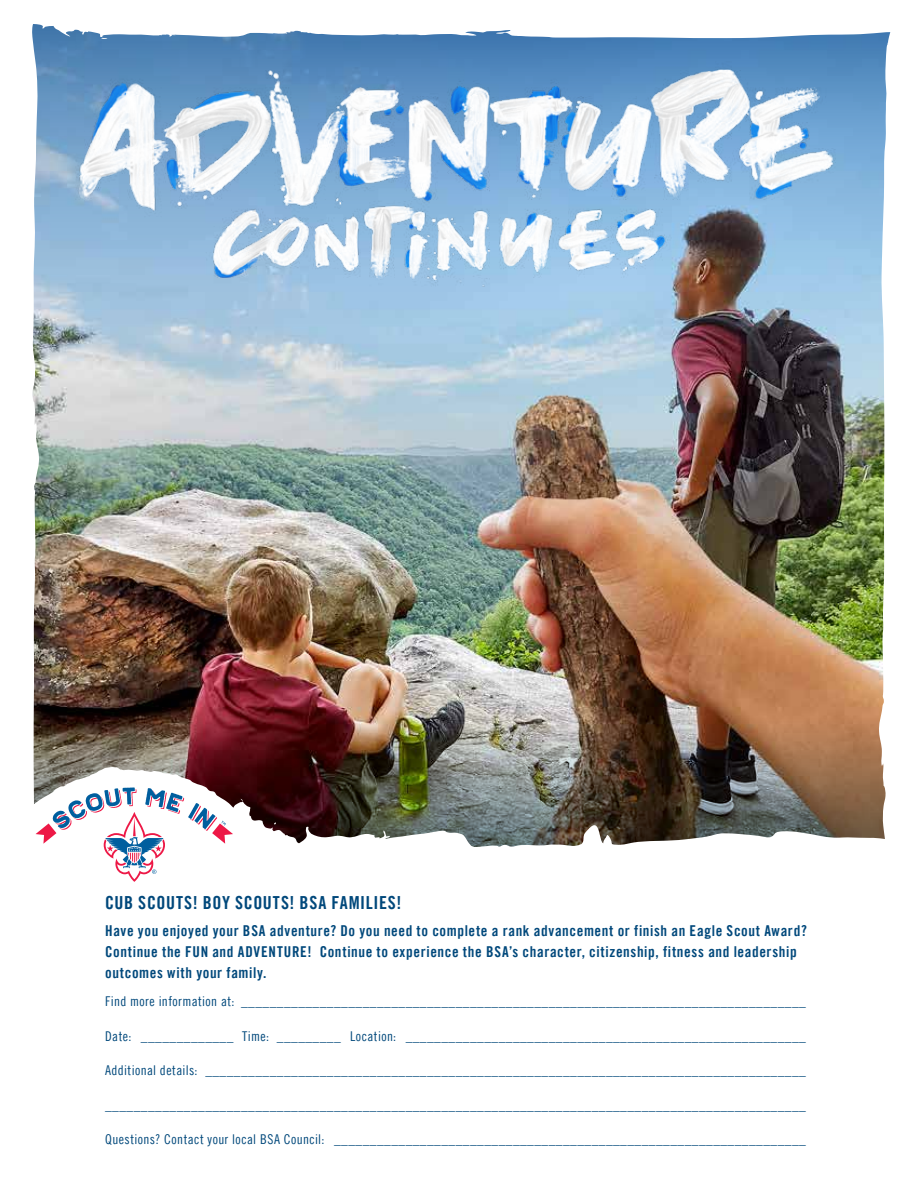
<style>
.page{position:relative;width:918px;height:1188px;background:#fff}
.page>*{position:absolute;margin:0;border:0;box-sizing:border-box;transform-origin:0 0}
.t1{font:18px "Trade Gothic LT Pro Bd Cn 20";letter-spacing:.035em;color:#00487b}
.t2{font:15px/21px "Trade Gothic LT Pro Bd Cn 20";letter-spacing:.04em;color:#00487b}
.t3{font:13.5px "Trade Gothic LT Pro Cn 18";letter-spacing:.03em;color:#00487b}
</style>
<div class="page">
<img style="left:39px;top:348px;width:840px;height:300px">
<svg style="left:39px;top:39px;width:840px;height:309px;background:#8eaecb"></svg>
<img style="left:39px;top:648px;width:840px;height:171px">
<svg style="left:327px;top:819px;width:552px;height:28px"></svg>
<img style="left:59px;top:44px;width:780px;height:260px">
<img style="left:879px;top:39px;width:10px;height:800px">
<img style="left:32px;top:39px;width:7px;height:728px">
<svg style="left:32px;top:24px;width:859px;height:15px"></svg>
<svg style="left:33px;top:767px;width:294px;height:115px"></svg>
<h1 class="t1" style="left:105px;top:891px;width:298px">CUB SCOUTS! BOY SCOUTS! BSA FAMILIES!</h1>
<p class="t2" style="left:105px;top:920px;width:703px">Have you enjoyed your BSA adventure? Do you need to complete a rank advancement or finish an Eagle Scout Award?<br>Continue the FUN and ADVENTURE! Continue to experience the BSA’s character, citizenship, fitness and leadership outcomes with your family.</p>
<p class="t3" style="left:105px;top:993px;width:702px">Find more information at: _______________________________________________________________________________</p>
<p class="t3" style="left:105px;top:1028px;width:702px">Date: _____________ Time: _________ Location: ________________________________________________________</p>
<p class="t3" style="left:105px;top:1062px;width:702px">Additional details: ____________________________________________________________________________________</p>
<p class="t3" style="left:105px;top:1097px;width:702px">__________________________________________________________________________________________________</p>
<p class="t3" style="left:105px;top:1131px;width:702px">Questions? Contact your local BSA Council: __________________________________________________________________</p>
</div>
